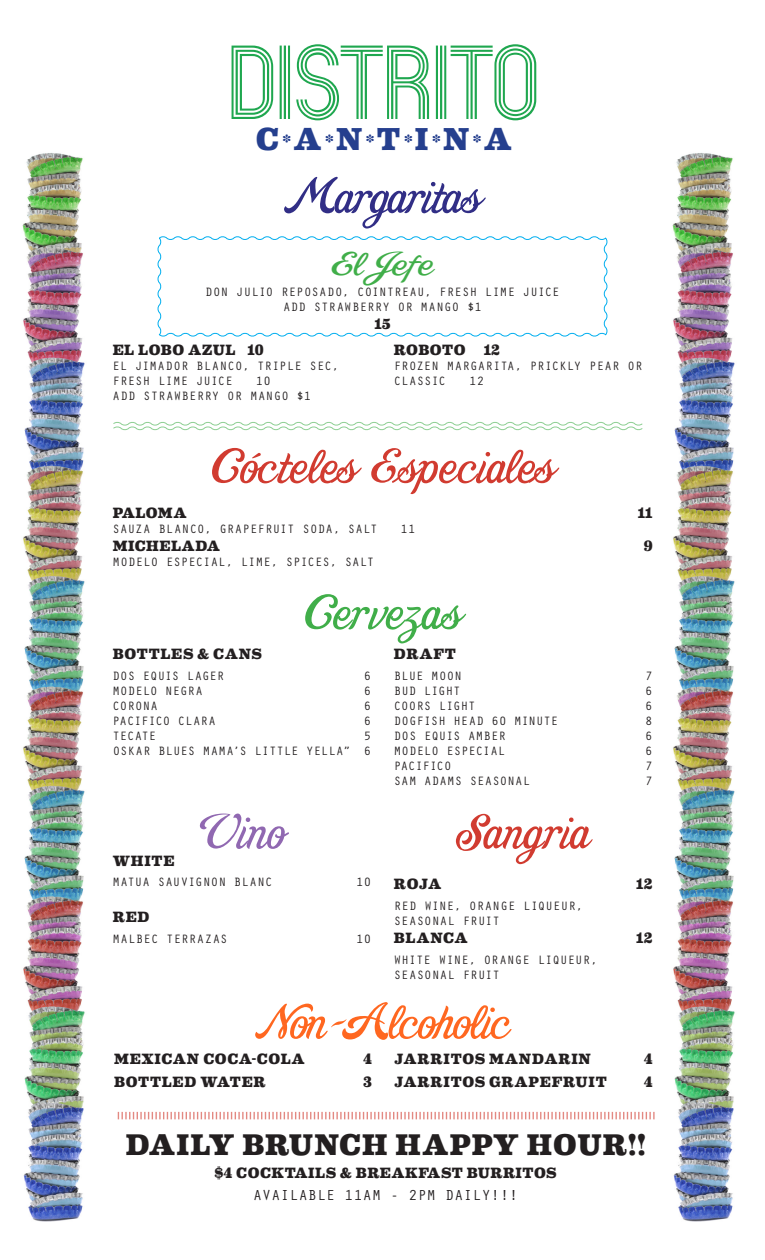
<style>
.page{position:relative;width:765px;height:1260px;background:#fff}
.page>*{position:absolute;margin:0;border:0;box-sizing:border-box;transform-origin:0 0}
.t1{font:55px "LHF Goldsmith Script";letter-spacing:.02em;color:#d13b30}
.t2{font:55px "LHF Goldsmith Script";color:#ff6720}
.t3{font:55px "LHF Goldsmith Script";color:#312e86}
.t4{font:55px "LHF Goldsmith Script";letter-spacing:.02em;color:#40ae49}
.t5{font:55px "LHF Goldsmith Script";color:#9068b1}
.t6{font:37.5px "LHF Goldsmith Script";color:#40ae49;scale:1.25 1}
.t7{font:800 31.88px "Eames Century Modern";color:#253f8e}
.t8{font:800 30px "Eames Century Modern";letter-spacing:.025em;color:#231f20}
.description{font:800 15px "Eames Century Modern";letter-spacing:.04em;color:#231f20}
.t9{font:15px "Orator Std";letter-spacing:.01em;color:#231f20}
.description-2{font:800 15px "Eames Century Modern";letter-spacing:.02em;color:#231f20}
.description-3{font:12.5px/15px "Orator Std";letter-spacing:.005em;color:#231f20}
.description-4{font:12.5px "Orator Std";letter-spacing:-.025em;color:#231f20}
.s1{font-size:18.75px}
</style>
<div class="page">
<img style="left:23px;top:711px;width:62px;height:511px">
<img style="left:22px;top:153px;width:63px;height:558px">
<svg style="left:232px;top:46px;width:41px;height:73px"></svg>
<hr style="left:280px;top:46px;width:2px;height:73px;background:#1fa74f">
<hr style="left:284px;top:46px;width:2px;height:73px;background:#1fa74f">
<hr style="left:288px;top:46px;width:2px;height:73px;background:#1fa74f">
<svg style="left:296px;top:44px;width:133px;height:76px"></svg>
<hr style="left:436px;top:46px;width:2px;height:73px;background:#1fa74f">
<hr style="left:440px;top:46px;width:2px;height:73px;background:#1fa74f">
<hr style="left:444px;top:46px;width:2px;height:73px;background:#1fa74f">
<svg style="left:451px;top:44px;width:85px;height:76px"></svg>
<img style="left:650px;top:711px;width:85px;height:511px">
<img style="left:672px;top:153px;width:63px;height:558px">
<svg style="left:113px;top:422px;width:530px;height:9px"></svg>
<svg style="left:157px;top:236px;width:451px;height:101px"></svg>
<svg style="left:118px;top:1112px;width:537px;height:7px"></svg>
<p class="t7" style="left:256px;top:114px;width:258px">C<span class="s1">*</span>A<span class="s1">*</span>N<span class="s1">*</span>T<span class="s1">*</span>I<span class="s1">*</span>N<span class="s1">*</span>A</p>
<p class="t3" style="left:286px;top:168px;width:195px">Margaritas</p>
<p class="t6" style="left:332px;top:245px;width:83px">El Jefe</p>
<p class="description-3" style="left:205px;top:284px;width:356px;text-align:center">DON JULIO REPOSADO, COINTREAU, FRESH LIME JUICE<br>ADD STRAWBERRY OR MANGO $1</p>
<p class="description" style="left:374px;top:312px;width:18px">15</p>
<p class="description" style="left:113px;top:339px;width:153px">EL LOBO AZUL 10</p>
<p class="description-3" style="left:112px;top:358px;width:228px">EL JIMADOR BLANCO, TRIPLE SEC,<br>FRESH LIME JUICE</p>
<p class="description-3" style="left:112px;top:373px;width:200px;text-indent:143px">10<br>ADD STRAWBERRY OR MANGO $1</p>
<p class="description-2" style="left:394px;top:339px;width:107px">ROBOTO 12</p>
<p class="description-3" style="left:394px;top:358px;width:250px">FROZEN MARGARITA, PRICKLY PEAR OR<br>CLASSIC</p>
<p class="description-3" style="left:469px;top:373px;width:17px">12</p>
<p class="t1" style="left:212px;top:438px;width:342px">Cócteles Especiales</p>
<p class="description" style="left:113px;top:502px;width:75px">PALOMA</p>
<p class="description" style="left:638px;top:502px;width:16px">11</p>
<p class="description-3" style="left:112px;top:521px;width:267px">SAUZA BLANCO, GRAPEFRUIT SODA, SALT</p>
<p class="description-3" style="left:401px;top:521px;width:17px">11</p>
<p class="description" style="left:113px;top:535px;width:109px">MICHELADA</p>
<p class="description" style="left:644px;top:535px;width:10px">9</p>
<p class="description-3" style="left:112px;top:554px;width:263px">MODELO ESPECIAL, LIME, SPICES, SALT</p>
<p class="t4" style="left:305px;top:584px;width:156px">Cervezas</p>
<p class="description" style="left:113px;top:643px;width:151px">BOTTLES &amp; CANS</p>
<p class="description-3" style="left:112px;top:668px;width:113px">DOS EQUIS LAGER</p>
<p class="description-3" style="left:364px;top:668px;width:9px">6</p>
<p class="description-3" style="left:112px;top:683px;width:92px">MODELO NEGRA</p>
<p class="description-3" style="left:364px;top:683px;width:9px">6</p>
<p class="description-3" style="left:112px;top:698px;width:47px">CORONA</p>
<p class="description-3" style="left:364px;top:698px;width:9px">6</p>
<p class="description-3" style="left:112px;top:713px;width:105px">PACIFICO CLARA</p>
<p class="description-3" style="left:364px;top:713px;width:9px">6</p>
<p class="description-3" style="left:112px;top:728px;width:45px">TECATE</p>
<p class="description-3" style="left:364px;top:728px;width:9px">5</p>
<p class="description-3" style="left:113px;top:743px;width:260px">OSKAR BLUES MAMA’S LITTLE YELLA” 6</p>
<p class="t5" style="left:200px;top:804px;width:85px">Vino</p>
<p class="description" style="left:113px;top:849px;width:63px">WHITE</p>
<p class="description-3" style="left:112px;top:874px;width:162px">MATUA SAUVIGNON BLANC</p>
<p class="description-3" style="left:356px;top:874px;width:17px">10</p>
<p class="description" style="left:113px;top:906px;width:38px">RED</p>
<p class="description-3" style="left:112px;top:931px;width:117px">MALBEC TERRAZAS</p>
<p class="description-3" style="left:356px;top:931px;width:17px">10</p>
<p class="description" style="left:394px;top:643px;width:64px">DRAFT</p>
<p class="description-3" style="left:394px;top:668px;width:70px">BLUE MOON</p>
<p class="description-3" style="left:645px;top:668px;width:9px">7</p>
<p class="description-3" style="left:394px;top:683px;width:69px">BUD LIGHT</p>
<p class="description-3" style="left:645px;top:683px;width:9px">6</p>
<p class="description-3" style="left:394px;top:698px;width:83px">COORS LIGHT</p>
<p class="description-3" style="left:645px;top:698px;width:9px">6</p>
<p class="description-3" style="left:394px;top:713px;width:166px">DOGFISH HEAD 60 MINUTE</p>
<p class="description-3" style="left:645px;top:713px;width:9px">8</p>
<p class="description-3" style="left:394px;top:728px;width:114px">DOS EQUIS AMBER</p>
<p class="description-3" style="left:645px;top:728px;width:9px">6</p>
<p class="description-3" style="left:394px;top:743px;width:113px">MODELO ESPECIAL</p>
<p class="description-3" style="left:645px;top:743px;width:9px">6</p>
<p class="description-4" style="left:394px;top:757px;width:59px">PACIFICO</p>
<p class="description-3" style="left:645px;top:758px;width:9px">7</p>
<p class="description-3" style="left:394px;top:773px;width:138px">SAM ADAMS SEASONAL</p>
<p class="description-3" style="left:645px;top:773px;width:9px">7</p>
<p class="t1" style="left:458px;top:804px;width:132px">Sangria</p>
<p class="description" style="left:394px;top:873px;width:49px">ROJA</p>
<p class="description" style="left:636px;top:873px;width:18px">12</p>
<p class="description-3" style="left:394px;top:898px;width:191px">RED WINE, ORANGE LIQUEUR,</p>
<p class="description-3" style="left:394px;top:913px;width:108px">SEASONAL FRUIT</p>
<p class="description" style="left:394px;top:926px;width:75px">BLANCA</p>
<p class="description" style="left:636px;top:926px;width:18px">12</p>
<p class="description-3" style="left:394px;top:951px;width:205px">WHITE WINE, ORANGE LIQUEUR,</p>
<p class="description-3" style="left:394px;top:966px;width:108px">SEASONAL FRUIT</p>
<p class="t2" style="left:255px;top:994px;width:256px">Non-Alcoholic</p>
<p class="description" style="left:114px;top:1048px;width:192px">MEXICAN COCA-COLA</p>
<p class="description" style="left:363px;top:1048px;width:10px">4</p>
<p class="description" style="left:114px;top:1070px;width:153px">BOTTLED WATER</p>
<p class="description" style="left:363px;top:1070px;width:10px">3</p>
<p class="description" style="left:395px;top:1048px;width:198px">JARRITOS MANDARIN</p>
<p class="description" style="left:644px;top:1048px;width:10px">4</p>
<p class="description" style="left:395px;top:1070px;width:214px">JARRITOS GRAPEFRUIT</p>
<p class="description" style="left:644px;top:1070px;width:10px">4</p>
<p class="t8" style="left:126px;top:1122px;width:522px">DAILY BRUNCH HAPPY HOUR!!</p>
<p class="description" style="left:214px;top:1161px;width:344px">$4 COCKTAILS &amp; BREAKFAST BURRITOS</p>
<p class="t9" style="left:253px;top:1185px;width:267px">AVAILABLE 11AM - 2PM DAILY!!!</p>
</div>
